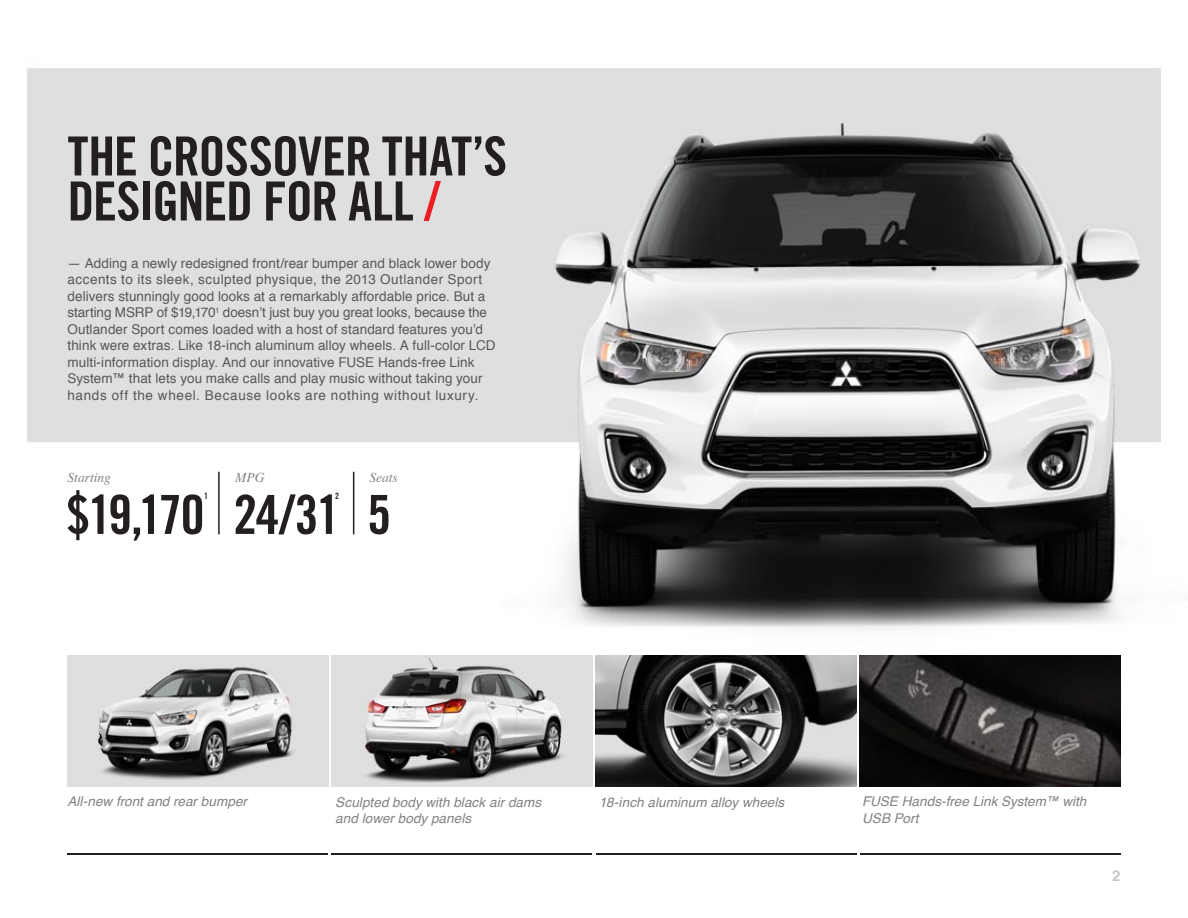
<style>
.page{position:relative;width:1188px;height:918px;background:#fff}
.page>*{position:absolute;margin:0;border:0;box-sizing:border-box;transform-origin:0 0}
.t1{font:54px "Trade Gothic LT Std Bd Cn 20";letter-spacing:-.025em;color:#231f20}
.t2{font:700 15px "Helvetica";color:#c7c8ca}
.t3{font:13.5px/16.5px "Helvetica";letter-spacing:.01em;color:#57585a}
.t4{font:italic 13.5px/16.5px "Helvetica";letter-spacing:.005em;color:#808285}
.t5{font:italic 13.5px "Times";color:#808285}
.t6{font:8.7px "Trade Gothic LT Std Bd Cn 20";color:#231f20}
.s1{color:#eb1e23}
.s2{color:#fff}
</style>
<div class="page">
<img style="left:27px;top:68px;width:1134px;height:787px">
<img style="left:68px;top:655px;width:260px;height:131px">
<img style="left:596px;top:655px;width:260px;height:131px">
<img style="left:332px;top:655px;width:260px;height:131px">
<img style="left:860px;top:655px;width:260px;height:131px">
<hr style="left:68px;top:853px;width:260px;height:2px;background:#231f20">
<hr style="left:596px;top:853px;width:260px;height:2px;background:#231f20">
<hr style="left:332px;top:853px;width:260px;height:2px;background:#231f20">
<hr style="left:860px;top:853px;width:260px;height:2px;background:#231f20">
<hr style="left:353px;top:472px;width:1px;height:62px;background:#231f20">
<hr style="left:218px;top:472px;width:2px;height:62px;background:#231f20">
<p class="t1" style="left:68px;top:123px;width:441px">THE CROSSOVER THAT’S</p>
<p class="t1" style="left:68px;top:168px;width:374px">DESIGNED FOR ALL <span class="s1">/</span></p>
<p class="t3" style="left:68px;top:255px;width:430px">— Adding a newly redesigned front/rear bumper and black lower body accents to its sleek, sculpted physique, the 2013 Outlander Sport delivers stunningly good looks at a remarkably affordable price. But a starting MSRP of $19,170<sup>1</sup> doesn’t just buy you great looks, because the Outlander Sport comes loaded with a host of standard features you’d think were extras. Like 18-inch aluminum alloy wheels. A full-color LCD multi-information display. And our innovative FUSE Hands-free Link</p>
<p class="t3" style="left:68px;top:371px;width:417px">System™ that lets you make calls and play music without taking your hands off the wheel. Because looks are nothing without luxury.</p>
<p class="t5" style="left:235px;top:466px;width:31px">MPG</p>
<p class="t5" style="left:68px;top:466px;width:59px">Starting <span class="s2">at</span></p>
<p class="t5" style="left:369px;top:466px;width:30px">Seats</p>
<p class="t1" style="left:233px;top:482px;width:108px">24/31</p>
<p class="t1" style="left:66px;top:482px;width:140px">$19,170</p>
<p class="t1" style="left:367px;top:482px;width:25px">5</p>
<p class="t6" style="left:204px;top:491px;width:5px">1</p>
<p class="t6" style="left:335px;top:491px;width:5px">2</p>
<p class="t4" style="left:68px;top:793px;width:181px">All-new front and rear bumper</p>
<p class="t4" style="left:335px;top:794px;width:208px">Sculpted body with black air dams</p>
<p class="t4" style="left:599px;top:794px;width:187px">18-inch aluminum alloy wheels</p>
<p class="t4" style="left:335px;top:811px;width:137px">and lower body panels</p>
<p class="t4" style="left:862px;top:793px;width:226px">FUSE Hands-free Link System™ with<br>USB Port</p>
<p class="t2" style="left:1112px;top:864px;width:10px">2</p>
</div>
